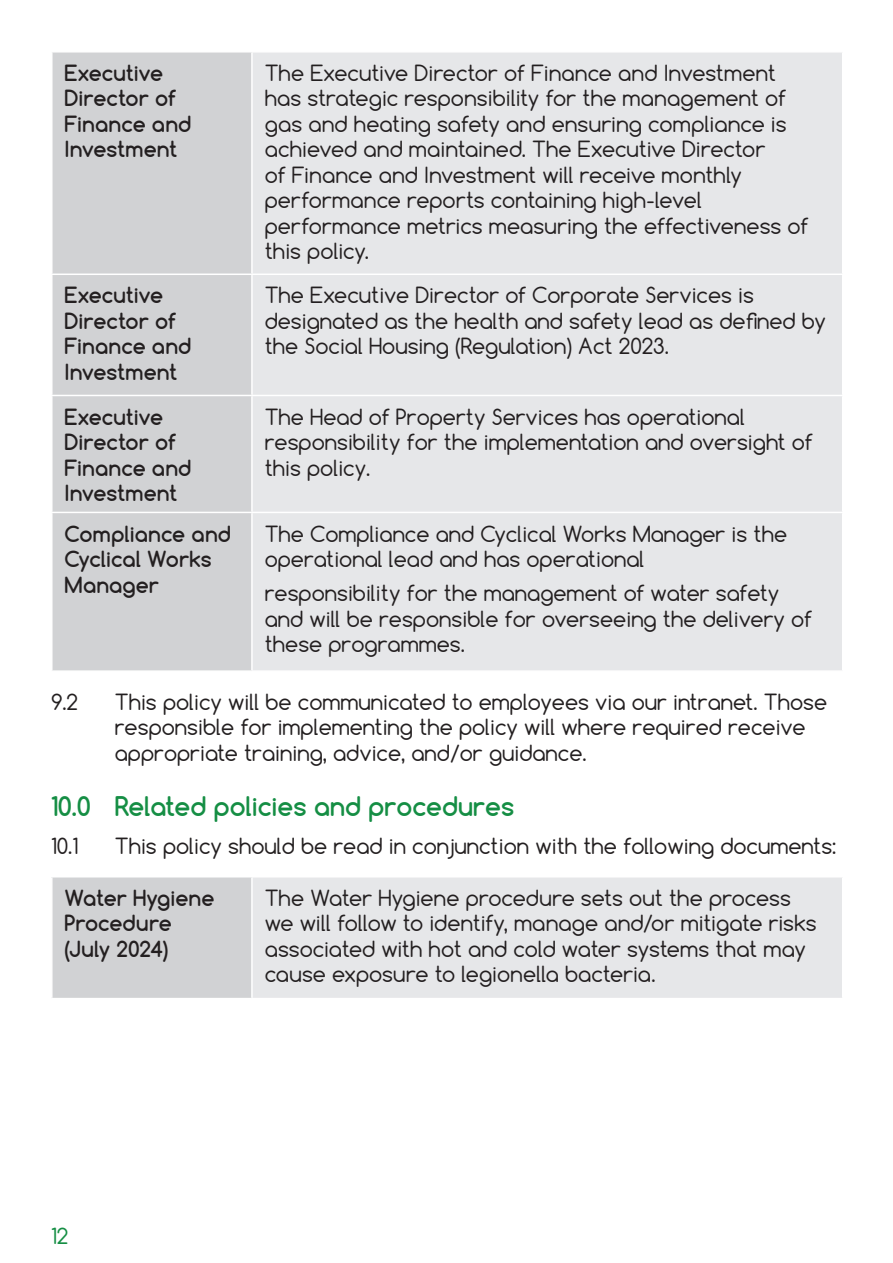
<style>
.page{position:relative;width:893px;height:1263px;background:#fff}
.page>*{position:absolute;margin:0;border:0;box-sizing:border-box;transform-origin:0 0}
.t1{font:700 25.5px "Comfortaa";color:#158e44}
.t2{font:21px/25.5px "Comfortaa";color:#231f20}
.t3{font:700 21px/25.5px "Comfortaa";color:#231f20}
.t4{font:21px "Comfortaa";color:#158e44}
</style>
<div class="page">
<div style="left:53px;top:53px;width:198px;height:617px;background:#d1d2d4"></div>
<div style="left:253px;top:53px;width:589px;height:617px;background:#e6e7e9"></div>
<hr style="left:51px;top:274px;width:201px;height:1px;background:#fff">
<hr style="left:252px;top:274px;width:591px;height:1px;background:#fff">
<hr style="left:51px;top:395px;width:201px;height:1px;background:#fff">
<hr style="left:252px;top:395px;width:591px;height:1px;background:#fff">
<hr style="left:51px;top:512px;width:201px;height:1px;background:#fff">
<hr style="left:252px;top:512px;width:591px;height:1px;background:#fff">
<div style="left:52px;top:877px;width:200px;height:121px;background:#d1d2d4"></div>
<div style="left:252px;top:877px;width:591px;height:121px;background:#e6e7e9"></div>
<hr style="left:51px;top:877px;width:2px;height:121px;background:#fff">
<hr style="left:251px;top:877px;width:2px;height:121px;background:#fff">
<hr style="left:842px;top:877px;width:1px;height:121px;background:#fff">
<p class="t3" style="left:65px;top:60px;width:128px">Executive<br>Director of<br>Finance and<br>Investment</p>
<p class="t2" style="left:265px;top:60px;width:545px">The Executive Director of Finance and Investment has strategic responsibility for the management of gas and heating safety and ensuring compliance is achieved and maintained. The Executive Director<br>of Finance and Investment will receive monthly performance reports containing high-level performance metrics measuring the effectiveness of this policy.</p>
<p class="t3" style="left:65px;top:282px;width:128px">Executive<br>Director of<br>Finance and<br>Investment</p>
<p class="t2" style="left:265px;top:282px;width:563px">The Executive Director of Corporate Services is designated as the health and safety lead as defined by the Social Housing (Regulation) Act 2023.</p>
<p class="t3" style="left:65px;top:404px;width:128px">Executive<br>Director of<br>Finance and<br>Investment</p>
<p class="t2" style="left:265px;top:404px;width:549px">The Head of Property Services has operational responsibility for the implementation and oversight of this policy.</p>
<p class="t3" style="left:65px;top:521px;width:168px">Compliance and<br>Cyclical Works<br>Manager</p>
<p class="t2" style="left:265px;top:521px;width:524px">The Compliance and Cyclical Works Manager is the operational lead and has operational</p>
<p class="t2" style="left:265px;top:580px;width:549px">responsibility for the management of water safety and will be responsible for overseeing the delivery of these programmes.</p>
<p class="t2" style="left:51px;top:689px;width:29px">9.2</p>
<p class="t2" style="left:115px;top:689px;width:714px">This policy will be communicated to employees via our intranet. Those responsible for implementing the policy will where required receive appropriate training, advice, and/or guidance.</p>
<p class="t1" style="left:51px;top:790px;width:465px">10.0 Related policies and procedures</p>
<p class="t2" style="left:51px;top:833px;width:29px">10.1</p>
<p class="t2" style="left:115px;top:833px;width:723px">This policy should be read in conjunction with the following documents:</p>
<p class="t3" style="left:65px;top:885px;width:152px">Water Hygiene<br>Procedure (July 2024)</p>
<p class="t2" style="left:265px;top:885px;width:553px">The Water Hygiene procedure sets out the process we will follow to identify, manage and/or mitigate risks associated with hot and cold water systems that may cause exposure to legionella bacteria.</p>
<p class="t4" style="left:51px;top:1223px;width:19px">12</p>
</div>
